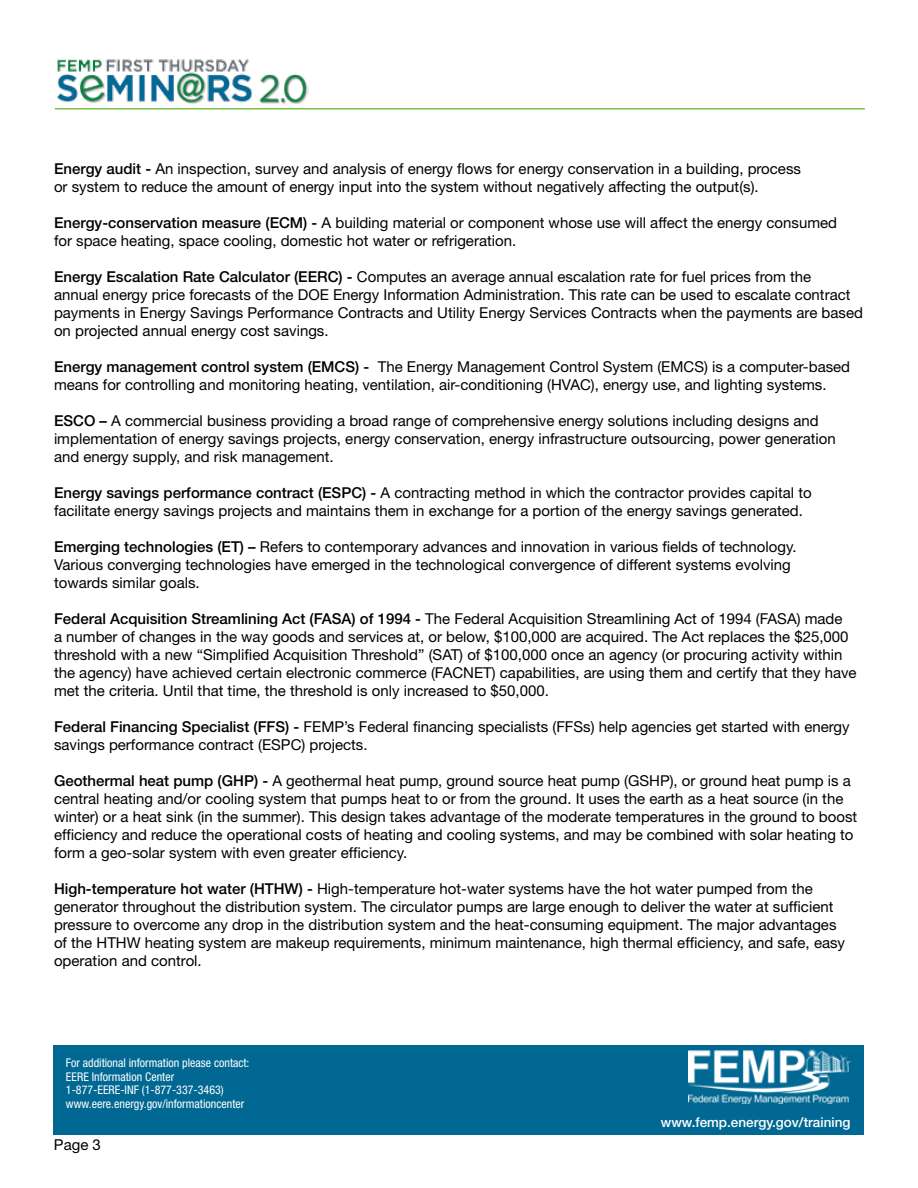
<style>
.page{position:relative;width:918px;height:1188px;background:#fff}
.page>*{position:absolute;margin:0;border:0;box-sizing:border-box;transform-origin:0 0}
.t1{font:15px/18px "Helvetica Neue";color:#000}
.t2{font:500 13.5px "Helvetica Neue";color:#fff}
.t3{font:condensed 12px/13.5px "Helvetica Neue";color:#fff}
.s1{font-weight:500}
</style>
<div class="page">
<div style="left:54px;top:1045px;width:810px;height:90px;background:#006892"></div>
<img style="left:688px;top:1049px;width:162px;height:55px">
<img style="left:57px;top:59px;width:252px;height:45px">
<hr style="left:55px;top:108px;width:810px;height:2px;background:#7ac143">
<p class="t1" style="left:54px;top:159px;width:749px"><span class="s1">Energy audit -</span> An inspection, survey and analysis of energy flows for energy conservation in a building, process or system to reduce the amount of energy input into the system without negatively affecting the output(s).</p>
<p class="t1" style="left:54px;top:213px;width:785px"><span class="s1">Energy-conservation measure (ECM) -</span> A building material or component whose use will affect the energy consumed for space heating, space cooling, domestic hot water or refrigeration.</p>
<p class="t1" style="left:54px;top:267px;width:811px"><span class="s1">Energy Escalation Rate Calculator (EERC) -</span> Computes an average annual escalation rate for fuel prices from the<br>annual energy price forecasts of the DOE Energy Information Administration. This rate can be used to escalate contract payments in Energy Savings Performance Contracts and Utility Energy Services Contracts when the payments are based on projected annual energy cost savings.</p>
<p class="t1" style="left:54px;top:357px;width:798px"><span class="s1">Energy management control system (EMCS) -</span> The Energy Management Control System (EMCS) is a computer-based means for controlling and monitoring heating, ventilation, air-conditioning (HVAC), energy use, and lighting systems.</p>
<p class="t1" style="left:54px;top:411px;width:783px"><span class="s1">ESCO –</span> A commercial business providing a broad range of comprehensive energy solutions including designs and implementation of energy savings projects, energy conservation, energy infrastructure outsourcing, power generation and energy supply, and risk management.</p>
<p class="t1" style="left:54px;top:483px;width:759px"><span class="s1">Energy savings performance contract (ESPC) -</span> A contracting method in which the contractor provides capital to facilitate energy savings projects and maintains them in exchange for a portion of the energy savings generated.</p>
<p class="t1" style="left:54px;top:537px;width:744px"><span class="s1">Emerging technologies (ET) –</span> Refers to contemporary advances and innovation in various fields of technology.<br>Various converging technologies have emerged in the technological convergence of different systems evolving towards similar goals.</p>
<p class="t1" style="left:54px;top:609px;width:804px"><span class="s1">Federal Acquisition Streamlining Act (FASA) of 1994 -</span> The Federal Acquisition Streamlining Act of 1994 (FASA) made<br>a number of changes in the way goods and services at, or below, $100,000 are acquired. The Act replaces the $25,000 threshold with a new “Simplified Acquisition Threshold” (SAT) of $100,000 once an agency (or procuring activity within the agency) have achieved certain electronic commerce (FACNET) capabilities, are using them and certify that they have met the criteria. Until that time, the threshold is only increased to $50,000.</p>
<p class="t1" style="left:54px;top:717px;width:797px"><span class="s1">Federal Financing Specialist (FFS) -</span> FEMP’s Federal financing specialists (FFSs) help agencies get started with energy savings performance contract (ESPC) projects.</p>
<p class="t1" style="left:54px;top:771px;width:805px"><span class="s1">Geothermal heat pump (GHP) -</span> A geothermal heat pump, ground source heat pump (GSHP), or ground heat pump is a central heating and/or cooling system that pumps heat to or from the ground. It uses the earth as a heat source (in the winter) or a heat sink (in the summer). This design takes advantage of the moderate temperatures in the ground to boost efficiency and reduce the operational costs of heating and cooling systems, and may be combined with solar heating to form a geo-solar system with even greater efficiency.</p>
<p class="t1" style="left:54px;top:879px;width:793px"><span class="s1">High-temperature hot water (HTHW) -</span> High-temperature hot-water systems have the hot water pumped from the generator throughout the distribution system. The circulator pumps are large enough to deliver the water at sufficient pressure to overcome any drop in the distribution system and the heat-consuming equipment. The major advantages of the HTHW heating system are makeup requirements, minimum maintenance, high thermal efficiency, and safe, easy operation and control.</p>
<p class="t3" style="left:66px;top:1056px;width:185px">For additional information please contact:<br>EERE Information Center 1-877-EERE-INF (1-877-337-3463) www.eere.energy.gov/informationcenter</p>
<p class="t1" style="left:54px;top:1136px;width:48px">Page 3</p>
<p class="t2" style="left:661px;top:1114px;width:191px">www.femp.energy.gov/training</p>
</div>
